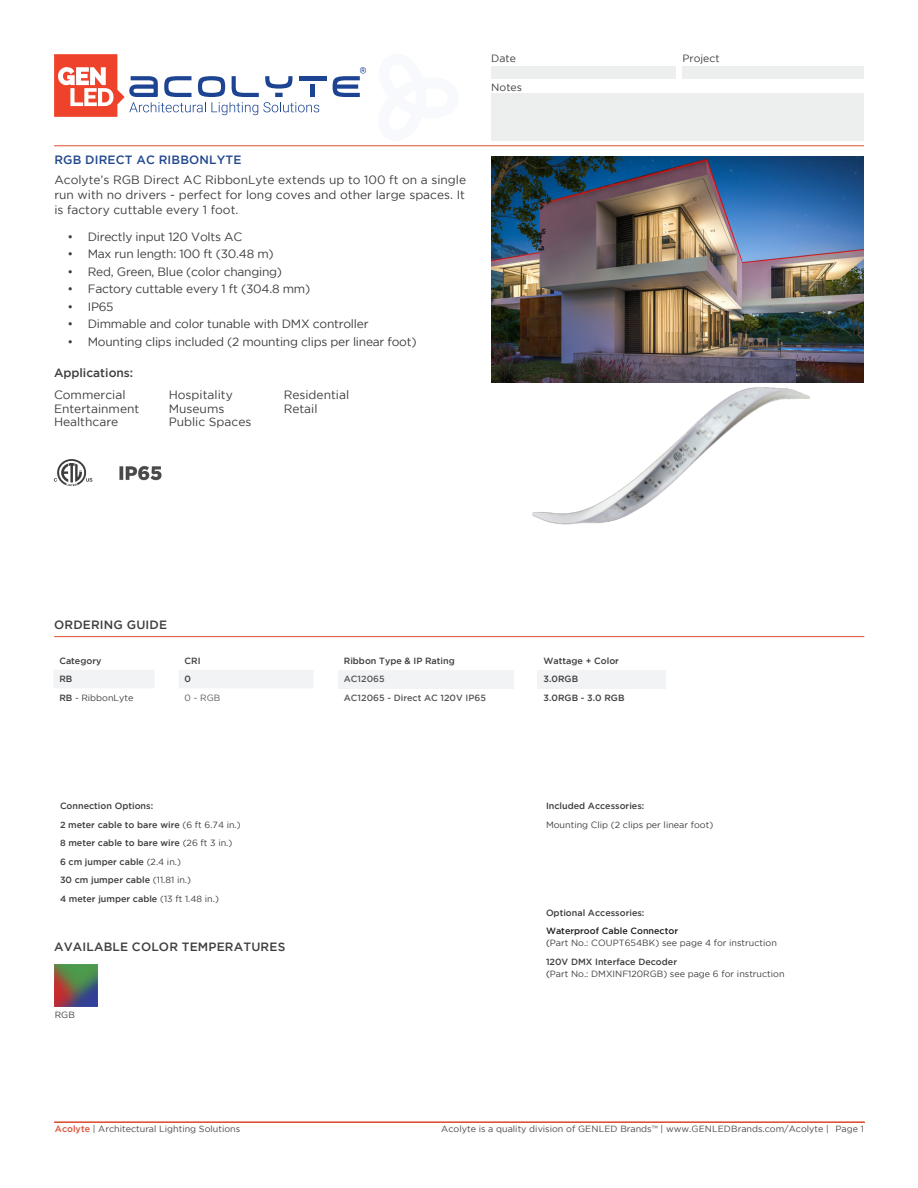
<style>
.page{position:relative;width:918px;height:1188px;background:#fff}
.page>*{position:absolute;margin:0;border:0;box-sizing:border-box;transform-origin:0 0}
.Bullet_points{font:12px/15px "Gotham";letter-spacing:-.02em;color:#3e3e3f;text-align:justify}
.Bullet_points-2{font:12px "Gotham";color:#3e3e3f}
.Blue_main_tItle{font:500 12px "Gotham";letter-spacing:.015em;color:#3e3e3f}
.Blue_main_tItle-2{font:500 12px "Gotham";letter-spacing:.015em;color:#21478e}
.t1{font:10.5px "Gotham";color:#3e3e3f}
.Diagrams_dimensions{font:500 9px "Gotham";color:#3e3e3f}
.t2{font:9px "Gotham";color:#3e3e3f}
.t3{font:9px "Gotham";color:#494a4a}
.Table_Subtitle{font:500 9px "Gotham";color:#3e3e3f}
.t4{font:500 9px "Gotham";color:#57585a}
.t5{font:500 9px "Gotham";color:#231f20}
.t6{font:9px "Gotham";color:#57585a}
.s1{font-weight:500}
.s2{font-weight:400}
.s3{color:#231f20}
.s4{font-weight:500;color:#dc5236}
.s5{color:#57585a}
</style>
<div class="page">
<div style="left:491px;top:66px;width:185px;height:12px;background:#edeeee"></div>
<div style="left:682px;top:66px;width:182px;height:12px;background:#edeeee"></div>
<div style="left:491px;top:93px;width:373px;height:47px;background:#edeeee"></div>
<hr style="left:54px;top:146px;width:810px;height:1px;background:#dc5235">
<svg style="left:54px;top:54px;width:265px;height:63px"></svg>
<div style="left:310px;top:85px;width:5px;height:12px;background:#1c4492"></div>
<hr style="left:299px;top:76px;width:27px;height:4px;background:#1c4492">
<svg style="left:333px;top:67px;width:33px;height:30px"></svg>
<hr style="left:54px;top:1122px;width:811px;height:1px;background:#dc5236">
<img style="left:520px;top:382px;width:315px;height:143px">
<hr style="left:54px;top:636px;width:810px;height:1px;background:#dc5235">
<svg style="left:54px;top:459px;width:38px;height:27px"></svg>
<svg style="left:54px;top:670px;width:259px;height:18px"></svg>
<div style="left:338px;top:670px;width:175px;height:18px;background:#f2f3f4"></div>
<div style="left:538px;top:670px;width:128px;height:18px;background:#f2f3f4"></div>
<img style="left:119px;top:466px;width:43px;height:15px">
<img style="left:55px;top:964px;width:42px;height:43px">
<img style="left:491px;top:156px;width:373px;height:226px">
<p class="Blue_main_tItle-2" style="left:54px;top:153px;width:189px">RGB DIRECT AC RIBBONLYTE</p>
<p class="Bullet_points" style="left:54px;top:172px;width:413px">Acolyte’s RGB Direct AC RibbonLyte extends up to 100 ft on a single run with no drivers - perfect for long coves and other large spaces. It is factory cuttable every 1 foot.</p>
<p class="Bullet_points" style="left:68px;top:229px;width:176px">• Directly input 120 Volts AC</p>
<p class="Bullet_points" style="left:68px;top:246px;width:208px">• Max run length: 100 ft (30.48 m)</p>
<p class="Bullet_points" style="left:68px;top:264px;width:216px">• Red, Green, Blue (color changing)</p>
<p class="Bullet_points" style="left:68px;top:281px;width:244px">• Factory cuttable every 1 ft (304.8 mm)</p>
<p class="Bullet_points" style="left:68px;top:299px;width:48px">• IP65</p>
<p class="Bullet_points" style="left:68px;top:316px;width:303px">• Dimmable and color tunable with DMX controller</p>
<p class="Bullet_points" style="left:68px;top:334px;width:351px">• Mounting clips included (2 mounting clips per linear foot)</p>
<p class="Blue_main_tItle" style="left:54px;top:366px;width:81px">Applications:</p>
<p class="Bullet_points-2" style="left:54px;top:388px;width:73px">Commercial</p>
<p class="Bullet_points-2" style="left:169px;top:388px;width:66px">Hospitality</p>
<p class="Bullet_points-2" style="left:284px;top:388px;width:67px">Residential</p>
<p class="Bullet_points-2" style="left:54px;top:402px;width:87px">Entertainment</p>
<p class="Bullet_points-2" style="left:169px;top:402px;width:57px">Museums</p>
<p class="Bullet_points" style="left:284px;top:401px;width:35px">Retail</p>
<p class="Bullet_points-2" style="left:54px;top:415px;width:66px">Healthcare</p>
<p class="Bullet_points-2" style="left:169px;top:415px;width:84px">Public Spaces</p>
<p class="t1" style="left:491px;top:53px;width:26px">Date</p>
<p class="t1" style="left:491px;top:82px;width:32px">Notes</p>
<p class="t1" style="left:682px;top:53px;width:39px">Project</p>
<p class="Blue_main_tItle" style="left:54px;top:618px;width:115px">ORDERING GUIDE</p>
<p class="Table_Subtitle" style="left:59px;top:656px;width:44px">Category</p>
<p class="Table_Subtitle" style="left:185px;top:656px;width:18px">CRI</p>
<p class="Table_Subtitle" style="left:344px;top:656px;width:112px">Ribbon Type &amp; IP Rating</p>
<p class="Table_Subtitle" style="left:544px;top:656px;width:77px">Wattage + Color</p>
<p class="Diagrams_dimensions" style="left:59px;top:674px;width:15px">RB</p>
<p class="Diagrams_dimensions" style="left:185px;top:674px;width:8px">0</p>
<p class="t4" style="left:344px;top:674px;width:42px">AC12065</p>
<p class="Diagrams_dimensions" style="left:544px;top:674px;width:36px">3.0RGB</p>
<p class="t2" style="left:59px;top:693px;width:76px"><span class="s1">RB</span> - RibbonLyte</p>
<p class="t6" style="left:185px;top:693px;width:37px">0 - RGB</p>
<p class="t4" style="left:344px;top:693px;width:144px">AC12065 - Direct AC 120V IP65</p>
<p class="Diagrams_dimensions" style="left:544px;top:693px;width:82px">3.0RGB - 3.0 RGB</p>
<p class="Table_Subtitle" style="left:60px;top:801px;width:95px">Connection Options:</p>
<p class="Diagrams_dimensions" style="left:60px;top:819px;width:182px">2 meter cable to bare wire <span class="s2">(6 ft 6.74 in.)</span></p>
<p class="Diagrams_dimensions" style="left:60px;top:838px;width:174px">8 meter cable to bare wire <span class="s2">(26 ft 3 in.)</span></p>
<p class="Diagrams_dimensions" style="left:60px;top:857px;width:123px">6 cm jumper cable <span class="s2">(2.4 in.)</span></p>
<p class="Diagrams_dimensions" style="left:60px;top:875px;width:133px">30 cm jumper cable <span class="s2">(11.81 in.)</span></p>
<p class="Diagrams_dimensions" style="left:60px;top:894px;width:160px">4 meter jumper cable <span class="s2">(13 ft 1.48 in.)</span></p>
<p class="Blue_main_tItle" style="left:54px;top:940px;width:233px">AVAILABLE COLOR TEMPERATURES</p>
<p class="t2" style="left:55px;top:1010px;width:22px">RGB</p>
<p class="Diagrams_dimensions" style="left:546px;top:801px;width:100px">Included Accessories:</p>
<p class="t2" style="left:546px;top:820px;width:169px">Mounting Clip (2 clips per linear foot)</p>
<p class="Diagrams_dimensions" style="left:546px;top:908px;width:100px">Optional Accessories:</p>
<p class="t5" style="left:546px;top:926px;width:134px">Waterproof Cable Connector</p>
<p class="t2" style="left:546px;top:938px;width:232px"><span class="s3">(</span>Part No.: COUPT654BK) see page 4 for instruction</p>
<p class="Diagrams_dimensions" style="left:546px;top:957px;width:133px">120V DMX Interface Decoder</p>
<p class="t2" style="left:546px;top:969px;width:240px"><span class="s3">(</span>Part No.: DMXINF120RGB) see page 6 for instruction</p>
<p class="t3" style="left:55px;top:1124px;width:187px"><span class="s4">Acolyte</span> | Architectural Lighting Solutions</p>
<p class="t3" style="left:441px;top:1124px;width:424px">Acolyte is a quality division of GENLED Brands<span class="s5">™</span> | www.GENLEDBrands.com/Acolyte | Page 1</p>
</div>
